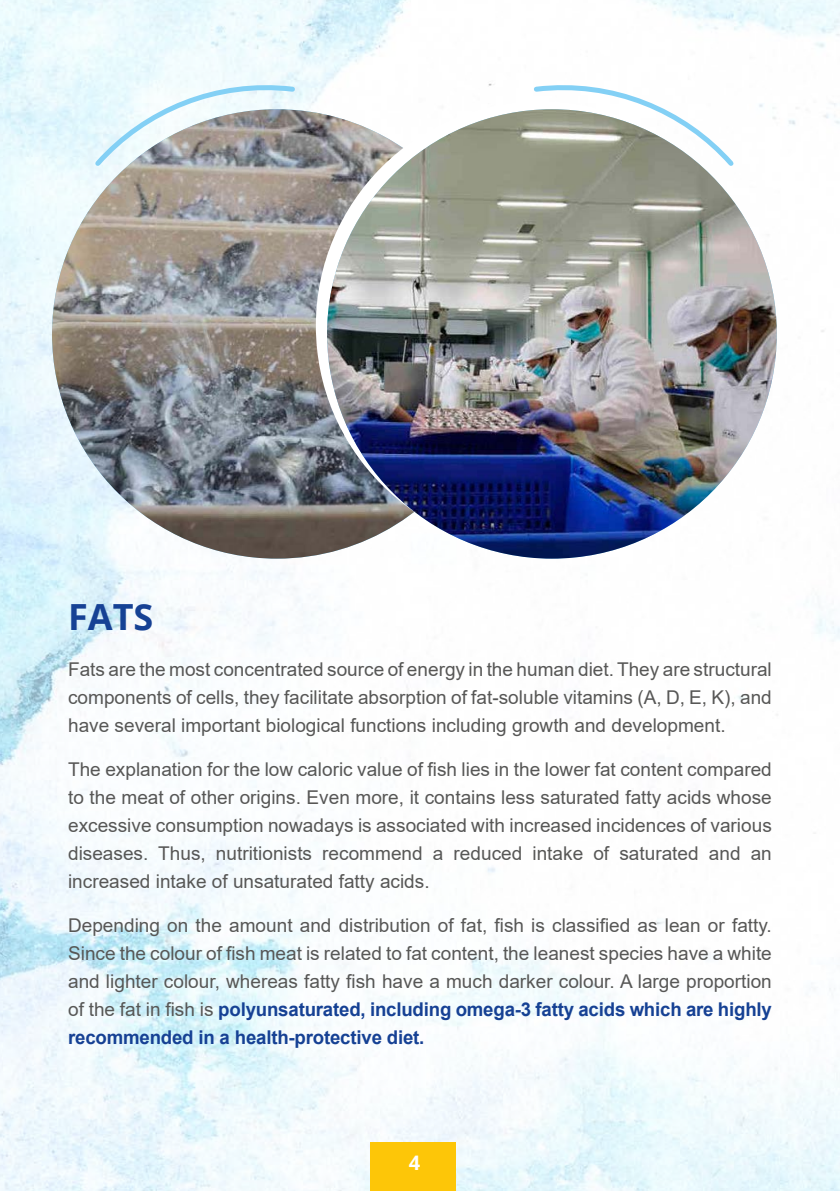
<style>
.page{position:relative;width:840px;height:1191px;background:#fff}
.page>*{position:absolute;margin:0;border:0;box-sizing:border-box;transform-origin:0 0}
.t1{font:700 36px "Open Sans";color:#164194}
.t2{font:700 20px "Open Sans";color:#fff}
.t3{font:19px/28px "Arial";color:#575756;text-align:justify}
.s1{font-weight:700;color:#164194}
</style>
<div class="page">
<img style="left:0;top:0;width:839px;height:1191px">
<img style="left:52px;top:109px;width:425px;height:449px">
<div style="left:316px;top:101px;width:449px;height:449px;background:#fff;border-radius:50%"></div>
<svg style="left:91px;top:80px;width:207px;height:90px"></svg>
<svg style="left:530px;top:80px;width:207px;height:90px"></svg>
<img style="left:327px;top:109px;width:449px;height:449px;border-radius:225px">
<div style="left:370px;top:1142px;width:85px;height:49px;background:#fdc608"></div>
<h1 class="t1" style="left:68px;top:591px;width:87px">FATS</h1>
<p class="t3" style="left:68px;top:655px;width:704px">Fats are the most concentrated source of energy in the human diet. They are structural components of cells, they facilitate absorption of fat-soluble vitamins (A, D, E, K), and have several important biological functions including growth and development.</p>
<p class="t3" style="left:68px;top:755px;width:704px">The explanation for the low caloric value of fish lies in the lower fat content compared to the meat of other origins. Even more, it contains less saturated fatty acids whose excessive consumption nowadays is associated with increased incidences of various diseases. Thus, nutritionists recommend a reduced intake of saturated and an increased intake of unsaturated fatty acids.</p>
<p class="t3" style="left:68px;top:911px;width:705px">Depending on the amount and distribution of fat, fish is classified as lean or fatty.<br>Since the colour of fish meat is related to fat content, the leanest species have a white and lighter colour, whereas fatty fish have a much darker colour. A large proportion of the fat in fish is <span class="s1">polyunsaturated, including omega-3 fatty acids which are highly recommended in a health-protective diet.</span></p>
<p class="t2" style="left:408px;top:1148px;width:13px">4</p>
</div>
